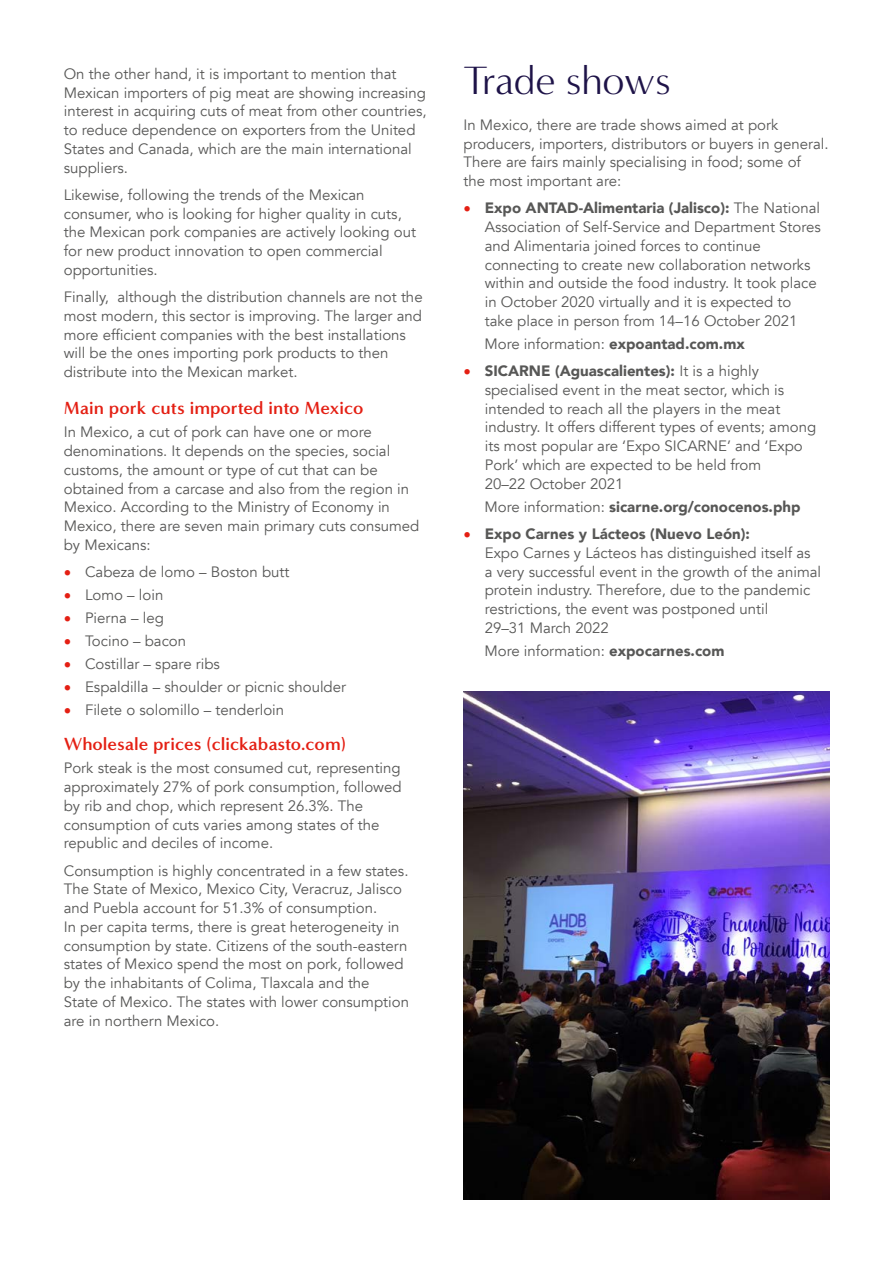
<style>
.page{position:relative;width:893px;height:1263px;background:#fff}
.page>*{position:absolute;margin:0;border:0;box-sizing:border-box;transform-origin:0 0}
.MAIN_HEADING__export{font:40.5px "Minerva Modern";color:#1e1348}
.SUB_HEADING_1__expor{font:700 18px "Minerva Modern";color:#e41f13}
.MAIN_BODY__export{font:15px/18.8px "Avenir";color:#575756}
.MAIN_BODY__export-2{font:900 15px "Avenir";color:#575756}
.s1{color:#e41f13}
.s2{font-weight:900;color:#e41f13}
.s3{font-weight:900}
.s4{font-weight:400}
</style>
<div class="page">
<img style="left:463px;top:691px;width:366px;height:508px">
<p class="MAIN_BODY__export" style="left:64px;top:65px;width:364px">On the other hand, it is important to mention that Mexican importers of pig meat are showing increasing interest in acquiring cuts of meat from other countries, to reduce dependence on exporters from the United States and Canada, which are the main international suppliers.</p>
<p class="MAIN_BODY__export" style="left:64px;top:186px;width:354px">Likewise, following the trends of the Mexican consumer, who is looking for higher quality in cuts, the Mexican pork companies are actively looking out for new product innovation to open commercial opportunities.</p>
<p class="MAIN_BODY__export" style="left:64px;top:288px;width:360px">Finally, although the distribution channels are not the most modern, this sector is improving. The larger and more efficient companies with the best installations will be the ones importing pork products to then distribute into the Mexican market.</p>
<p class="SUB_HEADING_1__expor" style="left:64px;top:397px;width:301px">Main pork cuts imported into Mexico</p>
<p class="MAIN_BODY__export" style="left:64px;top:423px;width:357px">In Mexico, a cut of pork can have one or more denominations. It depends on the species, social customs, the amount or type of cut that can be obtained from a carcase and also from the region in Mexico. According to the Ministry of Economy in Mexico, there are seven main primary cuts consumed by Mexicans:</p>
<p class="MAIN_BODY__export" style="left:64px;top:563px;width:227px"><span class="s1">•</span> Cabeza de lomo – Boston butt</p>
<p class="MAIN_BODY__export" style="left:64px;top:586px;width:101px"><span class="s1">•</span> Lomo – loin</p>
<p class="MAIN_BODY__export" style="left:64px;top:609px;width:102px"><span class="s1">•</span> Pierna – leg</p>
<p class="MAIN_BODY__export" style="left:64px;top:632px;width:124px"><span class="s1">•</span> Tocino – bacon</p>
<p class="MAIN_BODY__export" style="left:64px;top:655px;width:158px"><span class="s1">•</span> Costillar – spare ribs</p>
<p class="MAIN_BODY__export" style="left:64px;top:678px;width:284px"><span class="s1">•</span> Espaldilla – shoulder or picnic shoulder</p>
<p class="MAIN_BODY__export" style="left:64px;top:701px;width:222px"><span class="s1">•</span> Filete o solomillo – tenderloin</p>
<p class="SUB_HEADING_1__expor" style="left:64px;top:733px;width:284px">Wholesale prices (clickabasto.com)</p>
<p class="MAIN_BODY__export" style="left:64px;top:759px;width:339px">Pork steak is the most consumed cut, representing approximately 27% of pork consumption, followed by rib and chop, which represent 26.3%. The consumption of cuts varies among states of the republic and deciles of income.</p>
<p class="MAIN_BODY__export" style="left:64px;top:861px;width:347px">Consumption is highly concentrated in a few states.<br>The State of Mexico, Mexico City, Veracruz, Jalisco and Puebla account for 51.3% of consumption.<br>In per capita terms, there is great heterogeneity in consumption by state. Citizens of the south-eastern states of Mexico spend the most on pork, followed by the inhabitants of Colima, Tlaxcala and the<br>State of Mexico. The states with lower consumption are in northern Mexico.</p>
<p class="MAIN_HEADING__export" style="left:463px;top:57px;width:209px">Trade shows</p>
<p class="MAIN_BODY__export" style="left:463px;top:116px;width:367px">In Mexico, there are trade shows aimed at pork producers, importers, distributors or buyers in general.<br>There are fairs mainly specialising in food; some of<br>the most important are:</p>
<p class="MAIN_BODY__export" style="left:485px;top:199px;width:338px;text-indent:-21px"><span class="s2">•</span> <span class="s3">Expo ANTAD-Alimentaria (Jalisco):</span> The National Association of Self-Service and Department Stores and Alimentaria joined forces to continue connecting to create new collaboration networks within and outside the food industry. It took place in October 2020 virtually and it is expected to take place in person from 14–16 October 2021</p>
<p class="MAIN_BODY__export" style="left:484px;top:335px;width:262px">More information: <span class="s3">expoantad.com.mx</span></p>
<p class="MAIN_BODY__export" style="left:485px;top:362px;width:333px;text-indent:-21px"><span class="s2">•</span> <span class="s3">SICARNE (Aguascalientes):</span> It is a highly specialised event in the meat sector, which is intended to reach all the players in the meat industry. It offers different types of events; among its most popular are ‘Expo SICARNE’ and ‘Expo Pork’ which are expected to be held from<br>20–22 October 2021</p>
<p class="MAIN_BODY__export-2" style="left:484px;top:494px;width:318px"><span class="s4">More information:</span> sicarne.org/conocenos.php</p>
<p class="MAIN_BODY__export" style="left:485px;top:525px;width:338px;text-indent:-21px"><span class="s2">•</span> <span class="s3">Expo Carnes y Lácteos (Nuevo León):<br></span>Expo Carnes y Lácteos has distinguished itself as a very successful event in the growth of the animal protein industry. Therefore, due to the pandemic restrictions, the event was postponed until<br>29–31 March 2022</p>
<p class="MAIN_BODY__export" style="left:484px;top:641px;width:241px">More information: <span class="s3">expocarnes.com</span></p>
</div>
